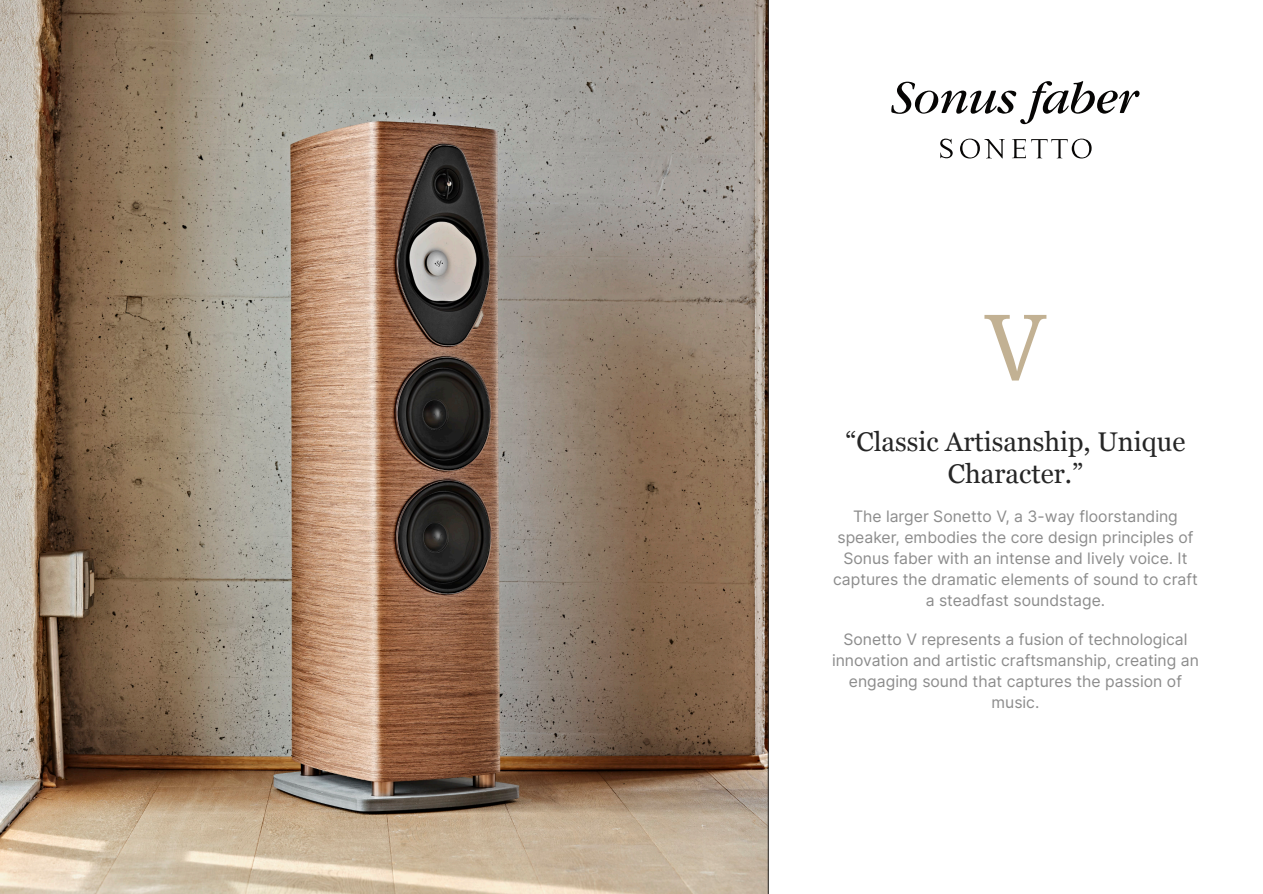
<style>
.page{position:relative;width:1263px;height:894px;background:#fff}
.page>*{position:absolute;margin:0;border:0;box-sizing:border-box;transform-origin:0 0}
.t1{font:91.8px "Noto Serif";color:#c2b193}
.t2{font:27px "Georgia";color:#262626}
.t3{font:15.75px "Inter";color:#8c8c8c}
</style>
<div class="page">
<img style="left:0;top:0;width:768px;height:893px">
<svg style="left:960px;top:139px;width:45px;height:19px"></svg>
<svg style="left:940px;top:138px;width:13px;height:20px"></svg>
<svg style="left:1012px;top:139px;width:80px;height:19px"></svg>
<svg style="left:891px;top:81px;width:248px;height:43px"></svg>
<p class="t1" style="left:984px;top:282px;width:63px">V</p>
<p class="t2" style="left:845px;top:430px;width:341px">“Classic Artisanship, Unique</p>
<p class="t2" style="left:948px;top:462px;width:137px">Character.”</p>
<p class="t3" style="left:853px;top:506px;width:326px">The larger Sonetto V, a 3-way floorstanding</p>
<p class="t3" style="left:837px;top:527px;width:357px">speaker, embodies the core design principles of</p>
<p class="t3" style="left:843px;top:548px;width:346px">Sonus faber with an intense and lively voice. It</p>
<p class="t3" style="left:833px;top:569px;width:366px">captures the dramatic elements of sound to craft</p>
<p class="t3" style="left:926px;top:590px;width:181px">a steadfast soundstage.</p>
<p class="t3" style="left:843px;top:629px;width:346px">Sonetto V represents a fusion of technological</p>
<p class="t3" style="left:832px;top:650px;width:368px">innovation and artistic craftsmanship, creating an</p>
<p class="t3" style="left:849px;top:671px;width:335px">engaging sound that captures the passion of</p>
<p class="t3" style="left:991px;top:692px;width:49px">music.</p>
</div>
